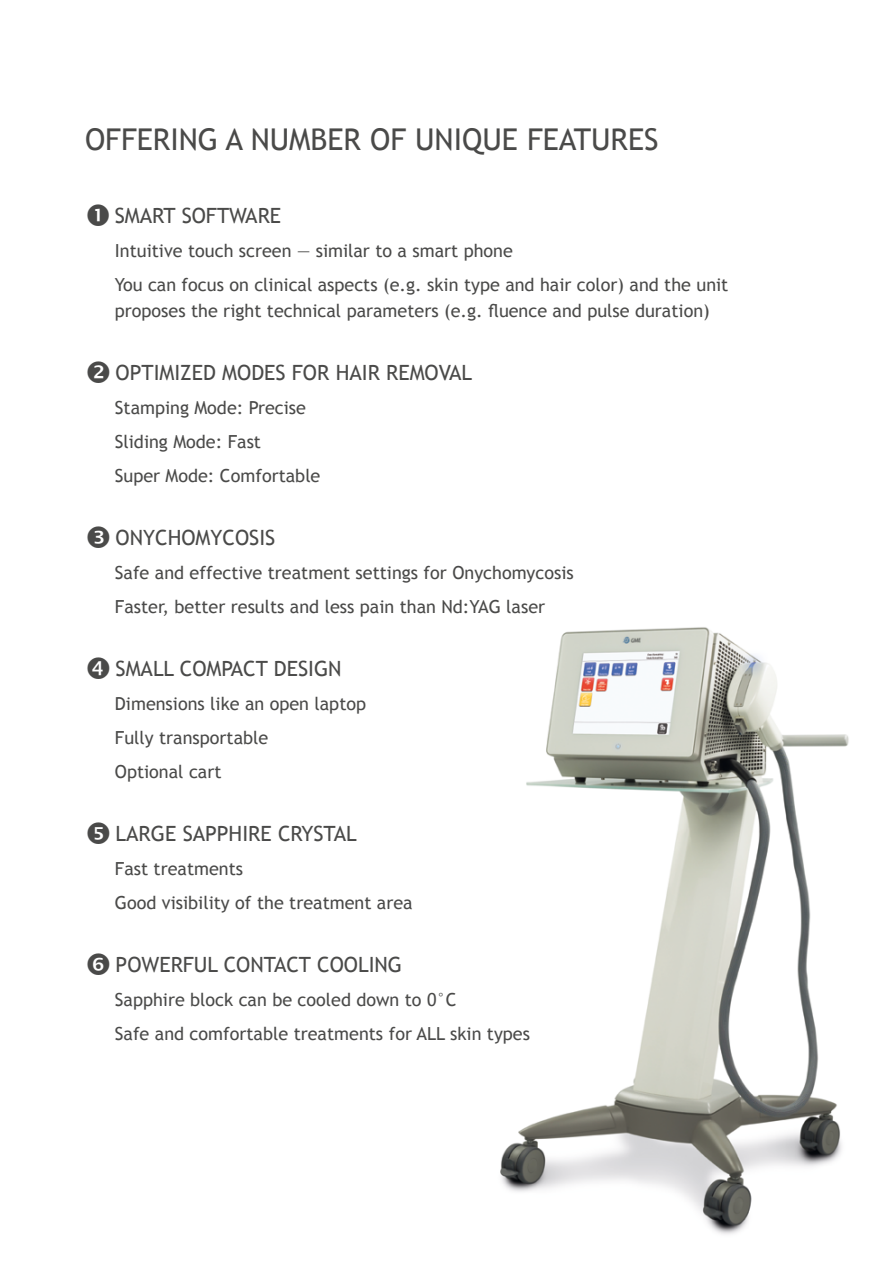
<style>
.page{position:relative;width:885px;height:1263px;background:#fff}
.page>*{position:absolute;margin:0;border:0;box-sizing:border-box;transform-origin:0 0}
.t1{font:30px "Trebuchet MS";color:#4a4a49}
.t2{font:21px "Trebuchet MS";color:#4a4a49}
.t3{font:18px/34px "Trebuchet MS";color:#4a4a49}
</style>
<div class="page">
<img style="left:500px;top:627px;width:349px;height:608px">
<h1 class="t1" style="left:85px;top:121px;width:575px">OFFERING A NUMBER OF UNIQUE FEATURES</h1>
<p class="t2" style="left:115px;top:203px;width:168px">SMART SOFTWARE</p>
<p class="t3" style="left:115px;top:234px;width:615px">Intuitive touch screen — similar to a smart phone<br>You can focus on clinical aspects (e.g. skin type and hair color) and the unit</p>
<p class="t3" style="left:115px;top:293px;width:596px">proposes the right technical parameters (e.g. fluence and pulse duration)</p>
<p class="t2" style="left:116px;top:360px;width:358px">OPTIMIZED MODES FOR HAIR REMOVAL</p>
<p class="t3" style="left:115px;top:390px;width:207px">Stamping Mode: Precise<br>Sliding Mode: Fast<br>Super Mode: Comfortable</p>
<p class="t2" style="left:116px;top:525px;width:161px">ONYCHOMYCOSIS</p>
<p class="t3" style="left:115px;top:555px;width:460px">Safe and effective treatment settings for Onychomycosis<br>Faster, better results and less pain than Nd:YAG laser</p>
<p class="t2" style="left:116px;top:656px;width:227px">SMALL COMPACT DESIGN</p>
<p class="t3" style="left:115px;top:686px;width:253px">Dimensions like an open laptop<br>Fully transportable<br>Optional cart</p>
<p class="t2" style="left:116px;top:821px;width:242px">LARGE SAPPHIRE CRYSTAL</p>
<p class="t3" style="left:115px;top:851px;width:299px">Fast treatments<br>Good visibility of the treatment area</p>
<p class="t2" style="left:116px;top:952px;width:288px">POWERFUL CONTACT COOLING</p>
<p class="t3" style="left:115px;top:982px;width:416px">Sapphire block can be cooled down to 0°C<br>Safe and comfortable treatments for ALL skin types</p>
</div>
